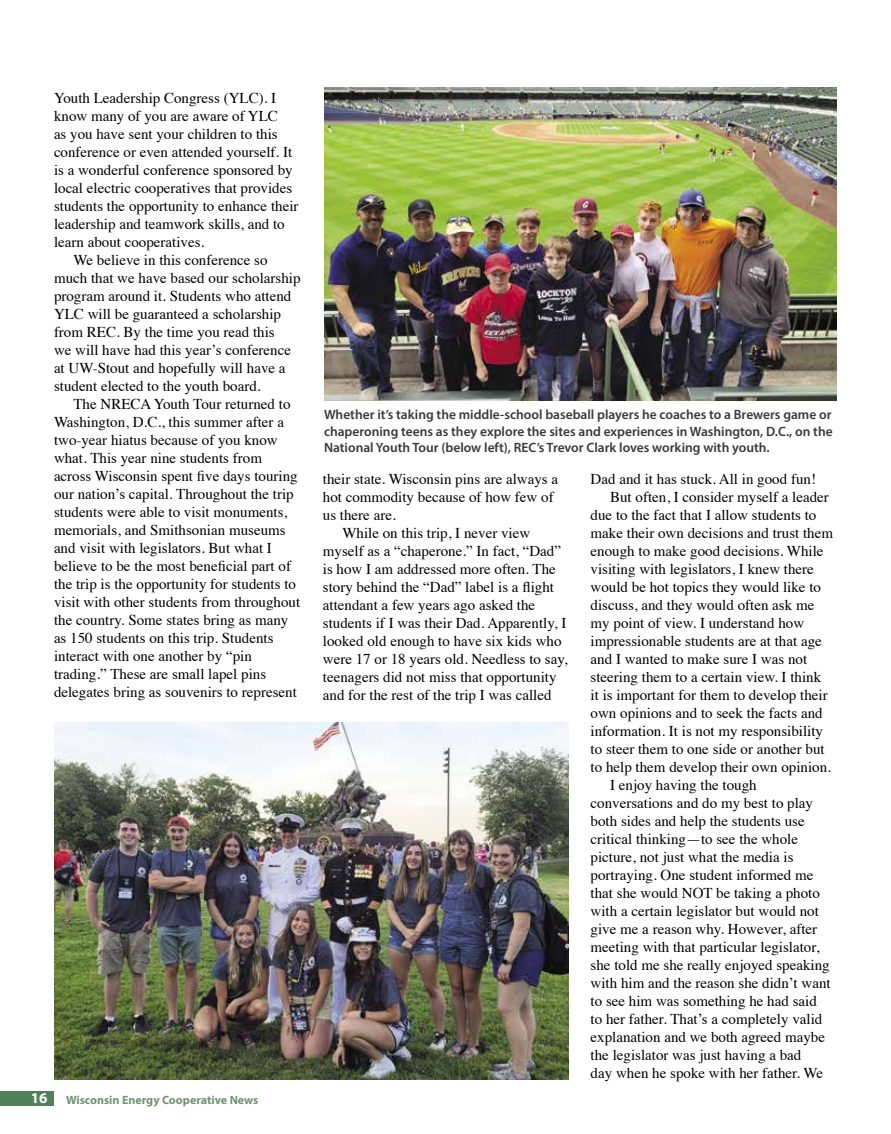
<style>
.page{position:relative;width:891px;height:1134px;background:#fff}
.page>*{position:absolute;margin:0;border:0;box-sizing:border-box;transform-origin:0 0}
.t1{font:15px "Times";color:#000}
.t2{font:600 13.5px/16.2px "Myriad Pro";color:#393939;text-align:justify}
.t3{font:700 12px "Myriad Pro";color:#729473}
.s1{font-size:15px;color:#fff}
</style>
<div class="page">
<div style="left:0;top:1091px;width:54px;height:14px;background:#518159"></div>
<img style="left:324px;top:88px;width:513px;height:313px">
<img style="left:54px;top:722px;width:514px;height:358px">
<p class="t1" style="left:54px;top:84px;width:224px">Youth Leadership Congress (YLC). I</p>
<p class="t1" style="left:54px;top:102px;width:225px">know many of you are aware of YLC</p>
<p class="t1" style="left:54px;top:120px;width:225px">as you have sent your children to this</p>
<p class="t1" style="left:54px;top:138px;width:240px">conference or even attended yourself. It</p>
<p class="t1" style="left:54px;top:156px;width:240px">is a wonderful conference sponsored by</p>
<p class="t1" style="left:54px;top:174px;width:240px">local electric cooperatives that provides</p>
<p class="t1" style="left:54px;top:192px;width:246px">students the opportunity to enhance their</p>
<p class="t1" style="left:54px;top:210px;width:232px">leadership and teamwork skills, and to</p>
<p class="t1" style="left:54px;top:228px;width:152px">learn about cooperatives.</p>
<p class="t1" style="left:74px;top:246px;width:196px">We believe in this conference so</p>
<p class="t1" style="left:54px;top:264px;width:248px">much that we have based our scholarship</p>
<p class="t1" style="left:54px;top:282px;width:239px">program around it. Students who attend</p>
<p class="t1" style="left:54px;top:300px;width:229px">YLC will be guaranteed a scholarship</p>
<p class="t1" style="left:54px;top:318px;width:222px">from REC. By the time you read this</p>
<p class="t1" style="left:54px;top:336px;width:239px">we will have had this year’s conference</p>
<p class="t1" style="left:54px;top:354px;width:233px">at UW-Stout and hopefully will have a</p>
<p class="t1" style="left:54px;top:372px;width:208px">student elected to the youth board.</p>
<p class="t1" style="left:74px;top:390px;width:219px">The NRECA Youth Tour returned to</p>
<p class="t1" style="left:54px;top:408px;width:232px">Washington, D.C., this summer after a</p>
<p class="t1" style="left:54px;top:426px;width:225px">two-year hiatus because of you know</p>
<p class="t1" style="left:54px;top:444px;width:210px">what. This year nine students from</p>
<p class="t1" style="left:54px;top:462px;width:245px">across Wisconsin spent five days touring</p>
<p class="t1" style="left:54px;top:480px;width:241px">our nation’s capital. Throughout the trip</p>
<p class="t1" style="left:54px;top:498px;width:235px">students were able to visit monuments,</p>
<p class="t1" style="left:54px;top:516px;width:233px">memorials, and Smithsonian museums</p>
<p class="t1" style="left:54px;top:534px;width:219px">and visit with legislators. But what I</p>
<p class="t1" style="left:54px;top:552px;width:239px">believe to be the most beneficial part of</p>
<p class="t1" style="left:54px;top:570px;width:244px">the trip is the opportunity for students to</p>
<p class="t1" style="left:54px;top:588px;width:248px">visit with other students from throughout</p>
<p class="t1" style="left:54px;top:606px;width:236px">the country. Some states bring as many</p>
<p class="t1" style="left:54px;top:624px;width:221px">as 150 students on this trip. Students</p>
<p class="t1" style="left:54px;top:642px;width:199px">interact with one another by “pin</p>
<p class="t1" style="left:54px;top:660px;width:214px">trading.” These are small lapel pins</p>
<p class="t1" style="left:54px;top:678px;width:244px">delegates bring as souvenirs to represent</p>
<p class="t3" style="left:31px;top:1092px;width:229px"><span class="s1">16</span> Wisconsin Energy Cooperative News</p>
<p class="t2" style="left:324px;top:406px;width:510px">Whether it’s taking the middle-school baseball players he coaches to a Brewers game or chaperoning teens as they explore the sites and experiences in Washington, D.C., on the National Youth Tour (below left), REC’s Trevor Clark loves working with youth.</p>
<p class="t1" style="left:323px;top:465px;width:237px">their state. Wisconsin pins are always a</p>
<p class="t1" style="left:323px;top:483px;width:232px">hot commodity because of how few of</p>
<p class="t1" style="left:323px;top:501px;width:74px">us there are.</p>
<p class="t1" style="left:342px;top:519px;width:189px">While on this trip, I never view</p>
<p class="t1" style="left:323px;top:537px;width:240px">myself as a “chaperone.” In fact, “Dad”</p>
<p class="t1" style="left:323px;top:555px;width:234px">is how I am addressed more often. The</p>
<p class="t1" style="left:323px;top:573px;width:233px">story behind the “Dad” label is a flight</p>
<p class="t1" style="left:323px;top:591px;width:214px">attendant a few years ago asked the</p>
<p class="t1" style="left:323px;top:609px;width:245px">students if I was their Dad. Apparently, I</p>
<p class="t1" style="left:323px;top:627px;width:240px">looked old enough to have six kids who</p>
<p class="t1" style="left:323px;top:645px;width:246px">were 17 or 18 years old. Needless to say,</p>
<p class="t1" style="left:323px;top:663px;width:235px">teenagers did not miss that opportunity</p>
<p class="t1" style="left:323px;top:681px;width:230px">and for the rest of the trip I was called</p>
<p class="t1" style="left:591px;top:465px;width:227px">Dad and it has stuck. All in good fun!</p>
<p class="t1" style="left:610px;top:483px;width:220px">But often, I consider myself a leader</p>
<p class="t1" style="left:591px;top:501px;width:227px">due to the fact that I allow students to</p>
<p class="t1" style="left:591px;top:519px;width:244px">make their own decisions and trust them</p>
<p class="t1" style="left:591px;top:537px;width:235px">enough to make good decisions. While</p>
<p class="t1" style="left:591px;top:555px;width:225px">visiting with legislators, I knew there</p>
<p class="t1" style="left:591px;top:573px;width:232px">would be hot topics they would like to</p>
<p class="t1" style="left:591px;top:591px;width:225px">discuss, and they would often ask me</p>
<p class="t1" style="left:591px;top:609px;width:215px">my point of view. I understand how</p>
<p class="t1" style="left:591px;top:627px;width:233px">impressionable students are at that age</p>
<p class="t1" style="left:591px;top:645px;width:218px">and I wanted to make sure I was not</p>
<p class="t1" style="left:591px;top:663px;width:232px">steering them to a certain view. I think</p>
<p class="t1" style="left:591px;top:681px;width:239px">it is important for them to develop their</p>
<p class="t1" style="left:591px;top:699px;width:234px">own opinions and to seek the facts and</p>
<p class="t1" style="left:591px;top:717px;width:234px">information. It is not my responsibility</p>
<p class="t1" style="left:591px;top:735px;width:236px">to steer them to one side or another but</p>
<p class="t1" style="left:591px;top:753px;width:242px">to help them develop their own opinion.</p>
<p class="t1" style="left:610px;top:771px;width:148px">I enjoy having the tough</p>
<p class="t1" style="left:591px;top:789px;width:224px">conversations and do my best to play</p>
<p class="t1" style="left:591px;top:807px;width:216px">both sides and help the students use</p>
<p class="t1" style="left:591px;top:825px;width:209px">critical thinking—to see the whole</p>
<p class="t1" style="left:591px;top:843px;width:204px">picture, not just what the media is</p>
<p class="t1" style="left:591px;top:861px;width:224px">portraying. One student informed me</p>
<p class="t1" style="left:591px;top:879px;width:231px">that she would NOT be taking a photo</p>
<p class="t1" style="left:591px;top:897px;width:230px">with a certain legislator but would not</p>
<p class="t1" style="left:591px;top:915px;width:228px">give me a reason why. However, after</p>
<p class="t1" style="left:591px;top:933px;width:230px">meeting with that particular legislator,</p>
<p class="t1" style="left:591px;top:951px;width:241px">she told me she really enjoyed speaking</p>
<p class="t1" style="left:591px;top:969px;width:242px">with him and the reason she didn’t want</p>
<p class="t1" style="left:591px;top:987px;width:228px">to see him was something he had said</p>
<p class="t1" style="left:591px;top:1005px;width:233px">to her father. That’s a completely valid</p>
<p class="t1" style="left:591px;top:1023px;width:236px">explanation and we both agreed maybe</p>
<p class="t1" style="left:591px;top:1041px;width:212px">the legislator was just having a bad</p>
<p class="t1" style="left:591px;top:1059px;width:234px">day when he spoke with her father. We</p>
</div>
